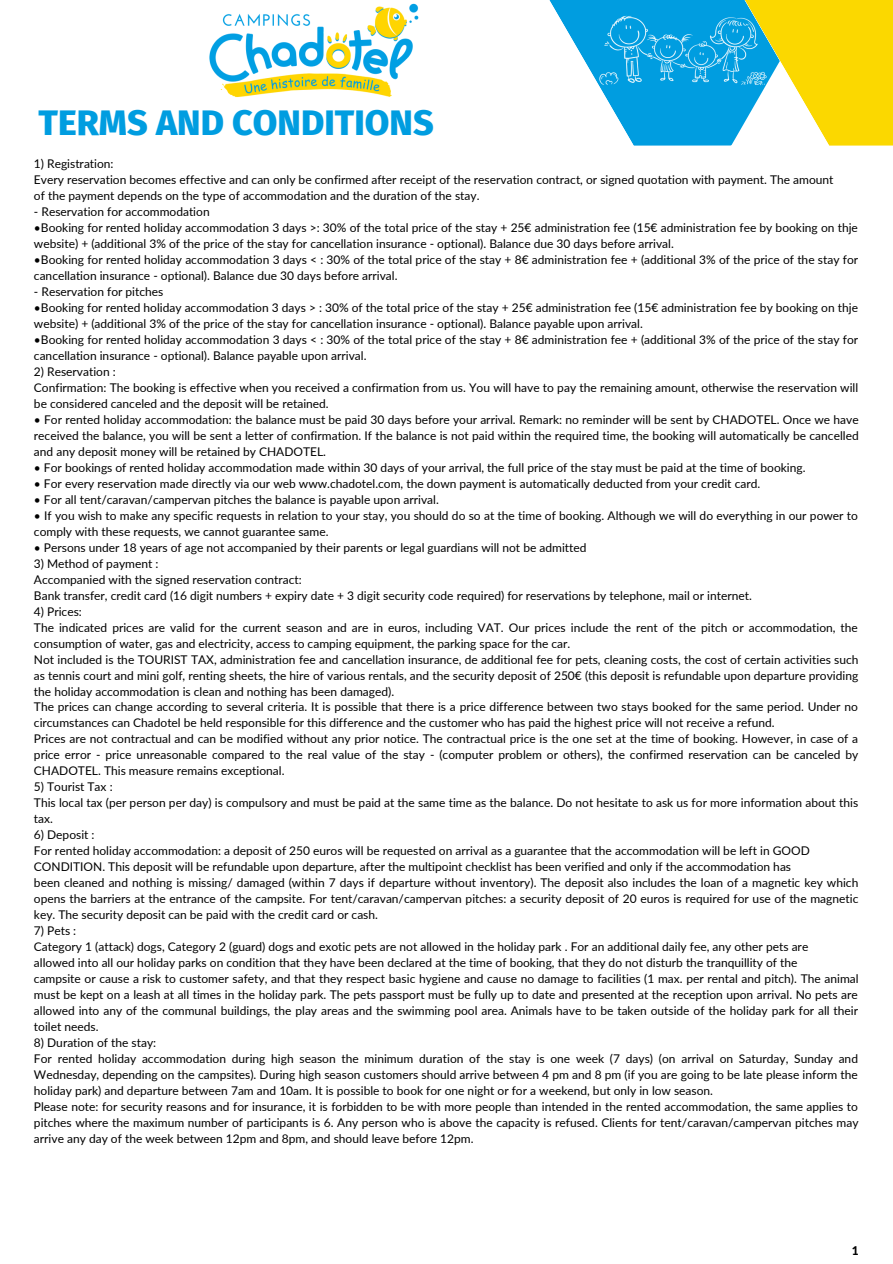
<style>
.page{position:relative;width:893px;height:1264px;background:#fff}
.page>*{position:absolute;margin:0;border:0;box-sizing:border-box;transform-origin:0 0}
.t1{font:800 35.7px "Fira Sans";color:#009de0}
.t2{font:12px/16px "Lato";color:#000}
.t3{font:800 12px "Lato";color:#000}
</style>
<div class="page">
<div style="left:804px;top:0;width:88px;height:146px;background:#fbd800"></div>
<svg style="left:549px;top:0;width:255px;height:146px"></svg>
<img style="left:209px;top:3px;width:210px;height:95px">
<img style="left:598px;top:12px;width:170px;height:77px">
<h1 class="t1" style="left:39px;top:102px;width:396px">TERMS AND CONDITIONS</h1>
<p class="t2" style="left:34px;top:155px;width:801px">1) Registration:<br>Every reservation becomes effective and can only be confirmed after receipt of the reservation contract, or signed quotation with payment. The amount of the payment depends on the type of accommodation and the duration of the stay.</p>
<p class="t2" style="left:34px;top:203px;width:177px">- Reservation for accommodation</p>
<p class="t2" style="left:34px;top:219px;width:825px">•Booking for rented holiday accommodation 3 days &gt;: 30% of the total price of the stay + 25€ administration fee (15€ administration fee by booking on thje website) + (additional 3% of the price of the stay for cancellation insurance - optional). Balance due 30 days before arrival.</p>
<p class="t2" style="left:34px;top:251px;width:825px">•Booking for rented holiday accommodation 3 days &lt; : 30% of the total price of the stay + 8€ administration fee + (additional 3% of the price of the stay for cancellation insurance - optional). Balance due 30 days before arrival.</p>
<p class="t2" style="left:34px;top:283px;width:131px">- Reservation for pitches</p>
<p class="t2" style="left:34px;top:299px;width:825px">•Booking for rented holiday accommodation 3 days &gt; : 30% of the total price of the stay + 25€ administration fee (15€ administration fee by booking on thje website) + (additional 3% of the price of the stay for cancellation insurance - optional). Balance payable upon arrival.</p>
<p class="t2" style="left:34px;top:331px;width:825px">•Booking for rented holiday accommodation 3 days &lt; : 30% of the total price of the stay + 8€ administration fee + (additional 3% of the price of the stay for cancellation insurance - optional). Balance payable upon arrival.</p>
<p class="t2" style="left:34px;top:363px;width:825px">2) Reservation :<br>Confirmation: The booking is effective when you received a confirmation from us. You will have to pay the remaining amount, otherwise the reservation will be considered canceled and the deposit will be retained.</p>
<p class="t2" style="left:34px;top:411px;width:826px;text-align:justify">• For rented holiday accommodation: the balance must be paid 30 days before your arrival. Remark: no reminder will be sent by CHADOTEL. Once we have received the balance, you will be sent a letter of confirmation. If the balance is not paid within the required time, the booking will automatically be cancelled and any deposit money will be retained by CHADOTEL.</p>
<p class="t2" style="left:34px;top:459px;width:773px">• For bookings of rented holiday accommodation made within 30 days of your arrival, the full price of the stay must be paid at the time of booking.</p>
<p class="t2" style="left:34px;top:475px;width:727px">• For every reservation made directly via our web www.chadotel.com, the down payment is automatically deducted from your credit card.</p>
<p class="t2" style="left:34px;top:491px;width:406px">• For all tent/caravan/campervan pitches the balance is payable upon arrival.</p>
<p class="t2" style="left:34px;top:507px;width:825px">• If you wish to make any specific requests in relation to your stay, you should do so at the time of booking. Although we will do everything in our power to comply with these requests, we cannot guarantee same.</p>
<p class="t2" style="left:34px;top:539px;width:554px">• Persons under 18 years of age not accompanied by their parents or legal guardians will not be admitted</p>
<p class="t2" style="left:34px;top:555px;width:719px">3) Method of payment :<br>Accompanied with the signed reservation contract:<br>Bank transfer, credit card (16 digit numbers + expiry date + 3 digit security code required) for reservations by telephone, mail or internet.</p>
<p class="t2" style="left:34px;top:603px;width:826px">4) Prices:<br>The indicated prices are valid for the current season and are in euros, including VAT. Our prices include the rent of the pitch or accommodation, the consumption of water, gas and electricity, access to camping equipment, the parking space for the car.<br>Not included is the TOURIST TAX, administration fee and cancellation insurance, de additional fee for pets, cleaning costs, the cost of certain activities such as tennis court and mini golf, renting sheets, the hire of various rentals, and the security deposit of 250€ (this deposit is refundable upon departure providing the holiday accommodation is clean and nothing has been damaged).<br>The prices can change according to several criteria. It is possible that there is a price difference between two stays booked for the same period. Under no circumstances can Chadotel be held responsible for this difference and the customer who has paid the highest price will not receive a refund.<br>Prices are not contractual and can be modified without any prior notice. The contractual price is the one set at the time of booking. However, in case of a price error - price unreasonable compared to the real value of the stay - (computer problem or others), the confirmed reservation can be canceled by CHADOTEL. This measure remains exceptional.</p>
<p class="t2" style="left:34px;top:778px;width:825px">5) Tourist Tax :<br>This local tax (per person per day) is compulsory and must be paid at the same time as the balance. Do not hesitate to ask us for more information about this tax.</p>
<p class="t2" style="left:34px;top:826px;width:825px">6) Deposit :<br>For rented holiday accommodation: a deposit of 250 euros will be requested on arrival as a guarantee that the accommodation will be left in GOOD CONDITION. This deposit will be refundable upon departure, after the multipoint checklist has been verified and only if the accommodation has<br>been cleaned and nothing is missing/ damaged (within 7 days if departure without inventory). The deposit also includes the loan of a magnetic key which opens the barriers at the entrance of the campsite. For tent/caravan/campervan pitches: a security deposit of 20 euros is required for use of the magnetic key. The security deposit can be paid with the credit card or cash.</p>
<p class="t2" style="left:34px;top:922px;width:826px">7) Pets :<br>Category 1 (attack) dogs, Category 2 (guard) dogs and exotic pets are not allowed in the holiday park . For an additional daily fee, any other pets are<br>allowed into all our holiday parks on condition that they have been declared at the time of booking, that they do not disturb the tranquillity of the<br>campsite or cause a risk to customer safety, and that they respect basic hygiene and cause no damage to facilities (1 max. per rental and pitch). The animal must be kept on a leash at all times in the holiday park. The pets passport must be fully up to date and presented at the reception upon arrival. No pets are allowed into any of the communal buildings, the play areas and the swimming pool area. Animals have to be taken outside of the holiday park for all their toilet needs.</p>
<p class="t2" style="left:34px;top:1034px;width:826px">8) Duration of the stay:<br>For rented holiday accommodation during high season the minimum duration of the stay is one week (7 days) (on arrival on Saturday, Sunday and Wednesday, depending on the campsites). During high season customers should arrive between 4 pm and 8 pm (if you are going to be late please inform the holiday park) and departure between 7am and 10am. It is possible to book for one night or for a weekend, but only in low season.<br>Please note: for security reasons and for insurance, it is forbidden to be with more people than intended in the rented accommodation, the same applies to pitches where the maximum number of participants is 6. Any person who is above the capacity is refused. Clients for tent/caravan/campervan pitches may arrive any day of the week between 12pm and 8pm, and should leave before 12pm.</p>
<p class="t3" style="left:851px;top:1243px;width:8px">1</p>
</div>
